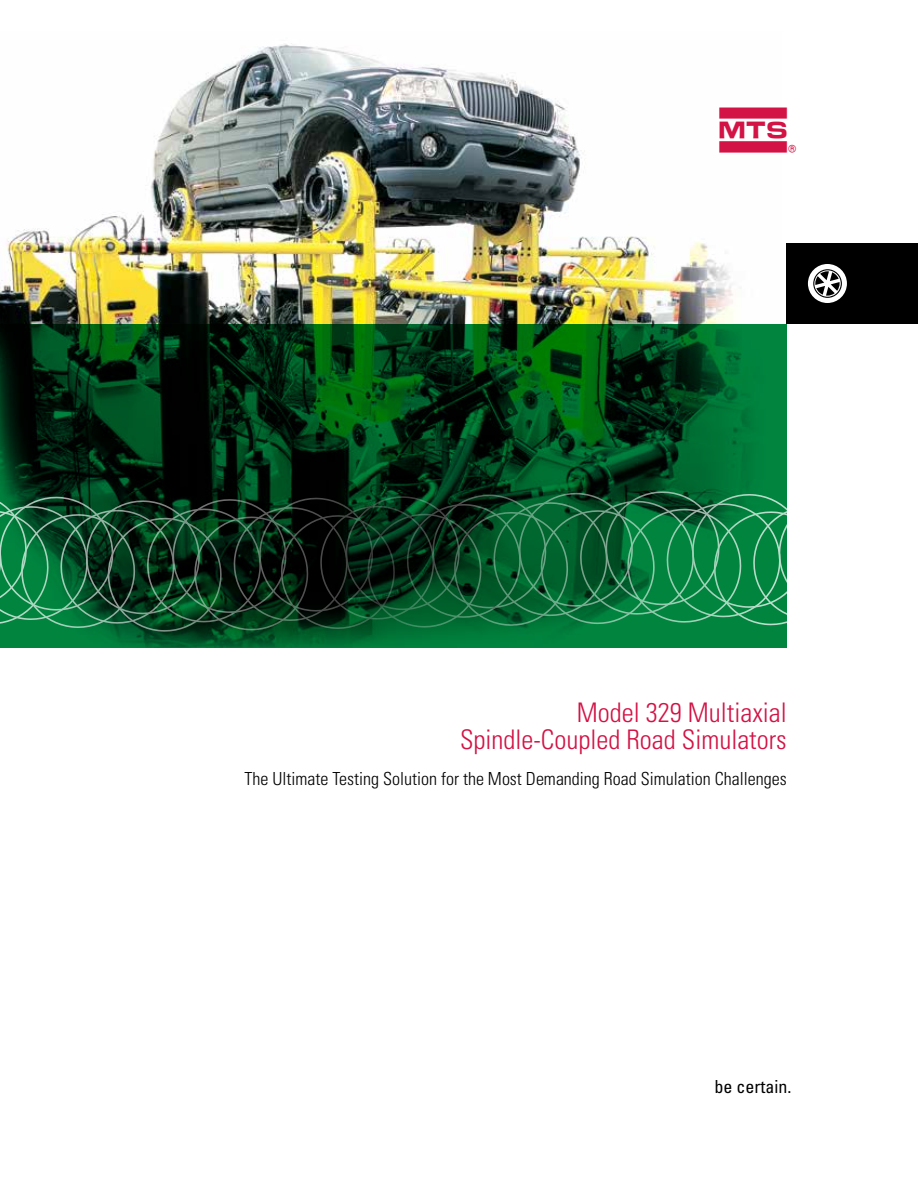
<style>
.page{position:relative;width:918px;height:1188px;background:#fff}
.page>*{position:absolute;margin:0;border:0;box-sizing:border-box;transform-origin:0 0}
.t1{font:45px "MTS Systems Systems Corporation";color:#d31245}
.t2{font:300 condensed 27px/27px "Univers";color:#d31245;text-align:right}
.t3{font:300 condensed 18px "Univers";color:#000}
.t4{font:condensed 18px "Univers";color:#000}
</style>
<div class="page">
<img style="left:0;top:43px;width:741px;height:281px">
<div style="left:787px;top:243px;width:131px;height:81px;background:#000"></div>
<svg style="left:808px;top:264px;width:39px;height:39px"></svg>
<svg style="left:0;top:324px;width:787px;height:324px;background:#004119"></svg>
<svg style="left:0;top:487px;width:787px;height:149px;background:#0e542e"></svg>
<h1 class="t1" style="left:720px;top:108px;width:80px">l</h1>
<h2 class="t2" style="left:460px;top:699px;width:328px">Model 329 Multiaxial<br>Spindle-Coupled Road Simulators</h2>
<p class="t3" style="left:244px;top:768px;width:544px">The Ultimate Testing Solution for the Most Demanding Road Simulation Challenges</p>
<p class="t4" style="left:714px;top:1075px;width:78px">be certain.</p>
</div>
